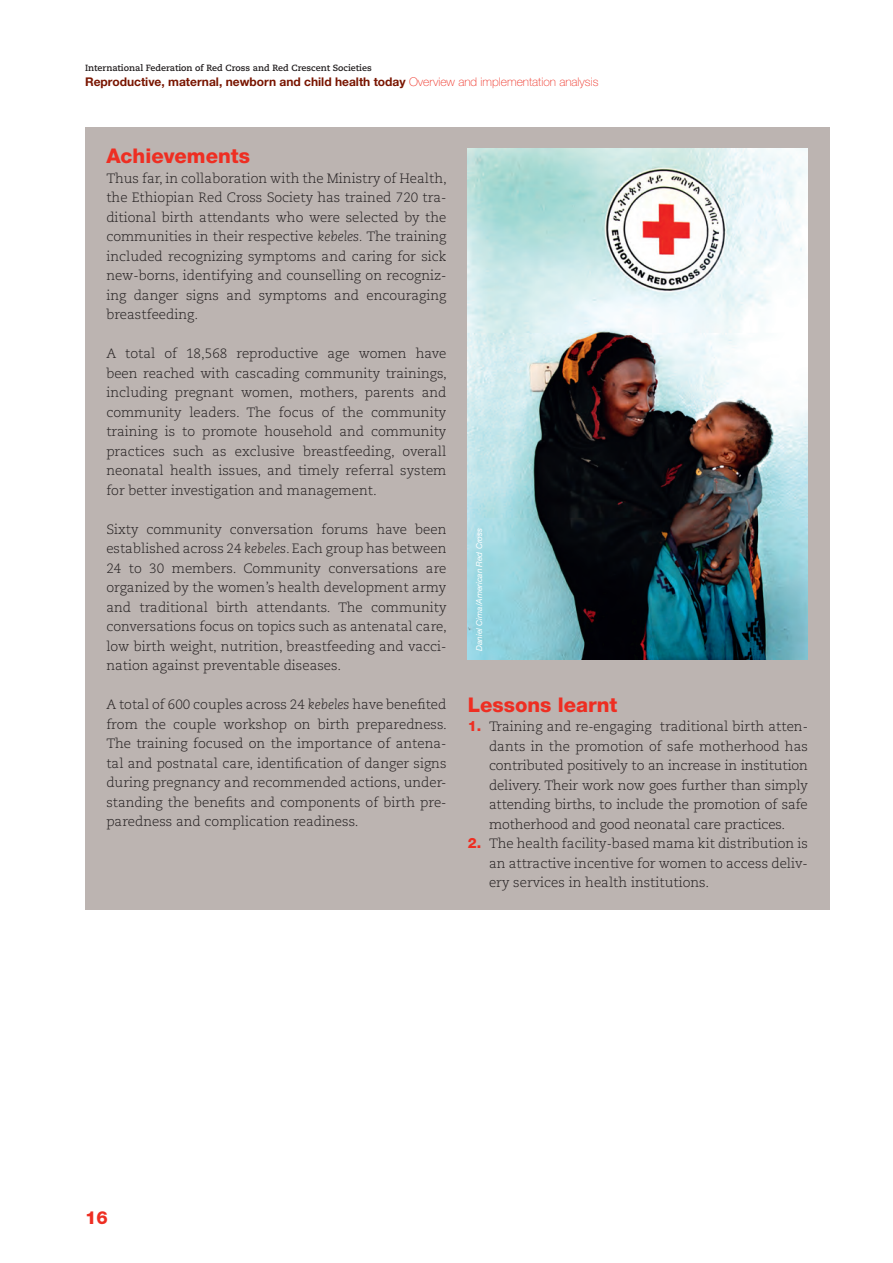
<style>
.page{position:relative;width:893px;height:1263px;background:#fff}
.page>*{position:absolute;margin:0;border:0;box-sizing:border-box;transform-origin:0 0}
.t1{font:800 20.25px "Helvetica Neue LT Std";color:#ee2e22}
.t2{font:800 18px "Helvetica Neue LT Std";color:#ee2e22}
.t3{font:300 13.5px/19.5px "Caecilia";color:#231f20;text-align:justify}
.t4{font:700 12px "Helvetica Neue LT Std";color:#791500}
.t5{font:700 9px "Caecilia LT Std";color:#231f20}
.t6{font:italic 8.25px "Helvetica Neue LT Std";color:#fff}
.s1{font-weight:100;color:#ee2e22}
.s2{font-style:italic}
.s3{font-family:"Helvetica Neue LT Std";font-weight:800;font-size:14.25px;color:#ee2e22}
</style>
<div class="page">
<div style="left:85px;top:128px;width:744px;height:782px;background:#bcb4b1"></div>
<img style="left:468px;top:149px;width:340px;height:510px">
<p class="t5" style="left:85px;top:62px;width:288px">International Federation of Red Cross and Red Crescent Societies</p>
<p class="t4" style="left:85px;top:74px;width:515px">Reproductive, maternal, newborn and child health today <span class="s1">Overview and implementation analysis</span></p>
<h1 class="t1" style="left:106px;top:144px;width:145px">Achievements</h1>
<p class="t3" style="left:106px;top:169px;width:342px">Thus far, in collaboration with the Ministry of Health, the Ethiopian Red Cross Society has trained 720 tra&shy;ditional birth attendants who were selected by the communities in their respective <span class="s2">kebeles.</span> The training included recognizing symptoms and caring for sick new-borns, identifying and counselling on recogniz&shy;ing danger signs and symptoms and encouraging breastfeeding.</p>
<p class="t3" style="left:106px;top:344px;width:342px">A total of 18,568 reproductive age women have been reached with cascading community trainings, including pregnant women, mothers, parents and community leaders. The focus of the community training is to promote household and community practices such as exclusive breastfeeding, overall neonatal health issues, and timely referral system for better investigation and management.</p>
<p class="t3" style="left:106px;top:520px;width:342px">Sixty community conversation forums have been established across 24 <span class="s2">kebeles</span>. Each group has between 24 to 30 members. Community conversations are organized by the women’s health development army and traditional birth attendants. The community conversations focus on topics such as antenatal care, low birth weight, nutrition, breastfeeding and vacci&shy;nation against preventable diseases.</p>
<p class="t3" style="left:106px;top:695px;width:342px">A total of 600 couples across 24 <span class="s2">kebeles</span> have benefited from the couple workshop on birth preparedness.<br>The training focused on the importance of antena&shy;tal and postnatal care, identification of danger signs during pregnancy and recommended actions, under&shy;standing the benefits and components of birth pre&shy;paredness and complication readiness.</p>
<h1 class="t1" style="left:468px;top:693px;width:151px">Lessons learnt</h1>
<p class="t6" style="left:474px;top:651px;width:124px;rotate:-90deg">Daniel Cima/American Red Cross</p>
<p class="t3" style="left:489px;top:717px;width:320px;text-indent:-21px"><span class="s3">1.</span> Training and re-engaging traditional birth atten&shy;dants in the promotion of safe motherhood has contributed positively to an increase in institution delivery. Their work now goes further than simply attending births, to include the promotion of safe motherhood and good neonatal care practices.</p>
<p class="t3" style="left:489px;top:834px;width:320px;text-indent:-21px"><span class="s3">2.</span> The health facility-based mama kit distribution is an attractive incentive for women to access deliv&shy;ery services in health institutions.</p>
<h2 class="t2" style="left:85px;top:1206px;width:24px">16</h2>
</div>
